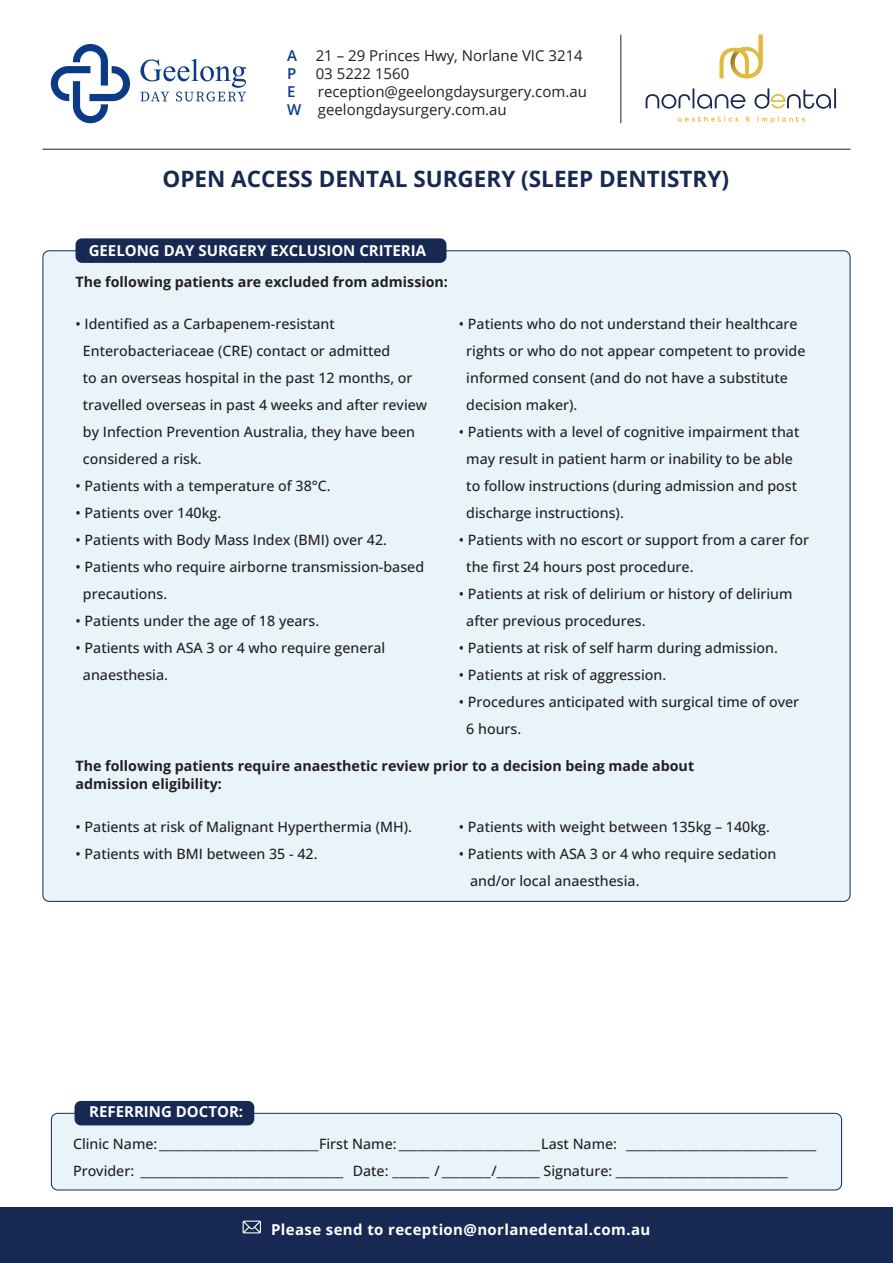
<style>
.page{position:relative;width:893px;height:1263px;background:#fff}
.page>*{position:absolute;margin:0;border:0;box-sizing:border-box;transform-origin:0 0}
.t1{font:700 22.5px "Open Sans";color:#172953}
.t2{font:15px "Open Sans";color:#231f20}
.t3{font:700 15px "Open Sans";color:#fff}
.t4{font:700 15px "Open Sans";letter-spacing:.025em;color:#fff}
.t5{font:600 15px "Open Sans";color:#0b3b87}
.t6{font:500 14.25px/27px "Open Sans";color:#231f20}
.t7{font:700 14.25px/18px "Open Sans";color:#231f20}
.s1{font-weight:600;color:#0b3b87}
</style>
<div class="page">
<div style="left:0;top:1207px;width:893px;height:56px;background:#172953"></div>
<svg style="left:243px;top:1220px;width:18px;height:13px"></svg>
<div style="left:51px;top:1113px;width:791px;height:77px;background:#e9f3fa;border-radius:6px"></div>
<div style="left:51px;top:1113px;width:791px;height:77px;border:1px solid #172953;border-radius:6px"></div>
<div style="left:75px;top:1101px;width:179px;height:24px;background:#172953;border-radius:6px"></div>
<svg style="left:646px;top:88px;width:191px;height:21px"></svg>
<svg style="left:719px;top:35px;width:44px;height:43px"></svg>
<svg style="left:678px;top:116px;width:128px;height:7px"></svg>
<svg style="left:51px;top:44px;width:79px;height:79px"></svg>
<svg style="left:140px;top:59px;width:106px;height:43px"></svg>
<hr style="left:620px;top:35px;width:1px;height:88px;background:#231f20">
<hr style="left:43px;top:149px;width:807px;height:1px;background:#231f20">
<div style="left:43px;top:251px;width:807px;height:650px;background:#e9f3fa;border-radius:6px"></div>
<div style="left:76px;top:238px;width:370px;height:25px;background:#172953;border-radius:6px"></div>
<p class="t2" style="left:287px;top:45px;width:297px"><span class="s1">A</span> 21 – 29 Princes Hwy, Norlane VIC 3214</p>
<p class="t5" style="left:287px;top:63px;width:11px">P</p>
<p class="t2" style="left:316px;top:63px;width:95px">03 5222 1560</p>
<p class="t5" style="left:287px;top:81px;width:10px">E</p>
<p class="t2" style="left:318px;top:81px;width:271px">reception@geelongdaysurgery.com.au</p>
<p class="t2" style="left:287px;top:99px;width:221px"><span class="s1">W</span> geelongdaysurgery.com.au</p>
<p class="t1" style="left:162px;top:163px;width:568px">OPEN ACCESS DENTAL SURGERY (SLEEP DENTISTRY)</p>
<p class="t3" style="left:89px;top:240px;width:339px">GEELONG DAY SURGERY EXCLUSION CRITERIA</p>
<p class="t7" style="left:76px;top:272px;width:374px">The following patients are excluded from admission:</p>
<p class="t6" style="left:76px;top:310px;width:261px">• Identified as a Carbapenem-resistant</p>
<p class="t6" style="left:83px;top:337px;width:346px">Enterobacteriaceae (CRE) contact or admitted<br>to an overseas hospital in the past 12 months, or travelled overseas in past 4 weeks and after review by Infection Prevention Australia, they have been considered a risk.</p>
<p class="t6" style="left:76px;top:472px;width:257px">• Patients with a temperature of 38°C.</p>
<p class="t6" style="left:76px;top:499px;width:147px">• Patients over 140kg.</p>
<p class="t6" style="left:76px;top:526px;width:313px">• Patients with Body Mass Index (BMI) over 42.</p>
<p class="t6" style="left:83px;top:553px;width:343px;text-indent:-7px">• Patients who require airborne transmission-based precautions.</p>
<p class="t6" style="left:76px;top:607px;width:245px">• Patients under the age of 18 years.</p>
<p class="t6" style="left:83px;top:634px;width:304px;text-indent:-7px">• Patients with ASA 3 or 4 who require general anaesthesia.</p>
<p class="t6" style="left:466px;top:310px;width:341px;text-indent:-7px">• Patients who do not understand their healthcare rights or who do not appear competent to provide informed consent (and do not have a substitute decision maker).</p>
<p class="t6" style="left:466px;top:418px;width:335px;text-indent:-7px">• Patients with a level of cognitive impairment that may result in patient harm or inability to be able to follow instructions (during admission and post discharge instructions).</p>
<p class="t6" style="left:466px;top:526px;width:344px;text-indent:-7px">• Patients with no escort or support from a carer for the first 24 hours post procedure.</p>
<p class="t6" style="left:466px;top:580px;width:328px;text-indent:-7px">• Patients at risk of delirium or history of delirium after previous procedures.</p>
<p class="t6" style="left:459px;top:634px;width:320px">• Patients at risk of self harm during admission.</p>
<p class="t6" style="left:459px;top:661px;width:209px">• Patients at risk of aggression.</p>
<p class="t6" style="left:466px;top:688px;width:334px;text-indent:-7px">• Procedures anticipated with surgical time of over<br>6 hours.</p>
<p class="t7" style="left:76px;top:757px;width:620px">The following patients require anaesthetic review prior to a decision being made about admission eligibility:</p>
<p class="t6" style="left:76px;top:812px;width:338px">• Patients at risk of Malignant Hyperthermia (MH).</p>
<p class="t6" style="left:76px;top:839px;width:243px">• Patients with BMI between 35 - 42.</p>
<p class="t6" style="left:459px;top:812px;width:312px">• Patients with weight between 135kg – 140kg.</p>
<p class="t6" style="left:470px;top:839px;width:308px;text-indent:-11px">• Patients with ASA 3 or 4 who require sedation and/or local anaesthesia.</p>
<p class="t3" style="left:89px;top:1101px;width:156px">REFERRING DOCTOR:</p>
<p class="t6" style="left:73px;top:1130px;width:745px">Clinic Name: __________________________First Name: _______________________Last Name: _______________________________</p>
<p class="t6" style="left:73px;top:1157px;width:716px">Provider: _________________________________ Date: ______ / ________/_______ Signature: ____________________________</p>
<p class="t4" style="left:271px;top:1219px;width:381px">Please send to reception@norlanedental.com.au</p>
</div>
